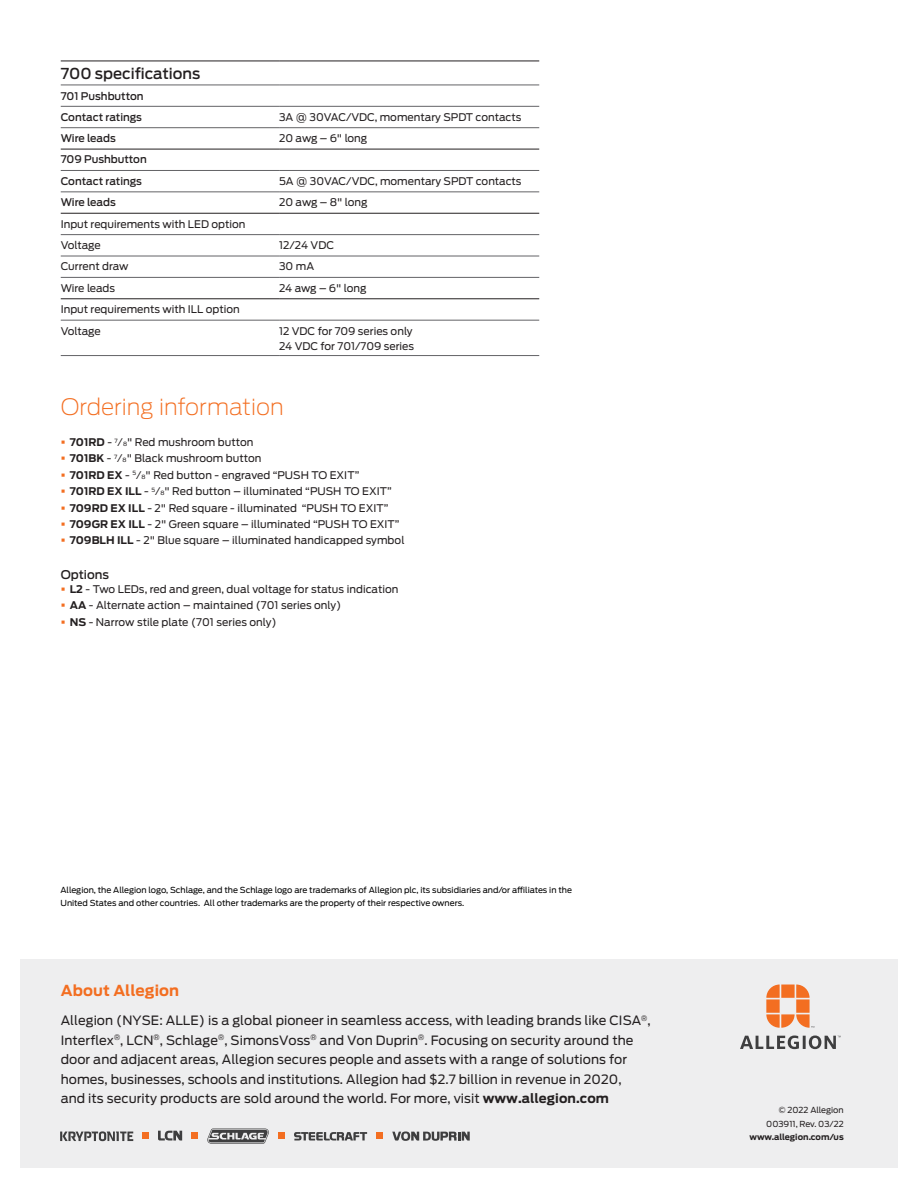
<style>
.page{position:relative;width:918px;height:1188px;background:#fff}
.page>*{position:absolute;margin:0;border:0;box-sizing:border-box;transform-origin:0 0}
.Section_subhead_15_1{font:200 22.5px "Antenna";color:#f36e21}
.Chart_Subhead_10_12{font:500 15px "Antenna";color:#231f20}
.t1{font:700 15px "Antenna";letter-spacing:.01em;color:#f36e21}
.t2{font:12.75px/19.5px "Antenna";letter-spacing:.005em;color:#231f20}
.Options_Subhead_7_10{font:500 12px "Antenna";color:#231f20}
.Chart_text_7_10pt{font:10.5px "Antenna";color:#231f20}
.Chart_Subhead_7_10pt{font:500 10.5px "Antenna";letter-spacing:-.005em;color:#231f20}
.Legal_5_5_9pt{font:8.25px/13.5px "Antenna";color:#000}
.Back_cover_informati{font:8.25px "Antenna";color:#231f20}
.Back_cover_informati-2{font:700 8.25px "Antenna";color:#231f20}
.s1{color:#f36e21}
.s2{font-weight:700}
.s3{font-size:5.7px}
</style>
<div class="page">
<div style="left:20px;top:959px;width:878px;height:209px;background:#eeeeef"></div>
<svg style="left:158px;top:1131px;width:24px;height:9px"></svg>
<div style="left:142px;top:1133px;width:7px;height:6px;background:#f36e21"></div>
<svg style="left:192px;top:1133px;width:6px;height:6px"></svg>
<svg style="left:392px;top:1131px;width:78px;height:10px"></svg>
<svg style="left:207px;top:1129px;width:62px;height:15px"></svg>
<svg style="left:294px;top:1132px;width:73px;height:9px"></svg>
<div style="left:278px;top:1133px;width:7px;height:6px;background:#f36e21"></div>
<svg style="left:377px;top:1133px;width:6px;height:6px"></svg>
<svg style="left:60px;top:1131px;width:73px;height:10px"></svg>
<svg style="left:766px;top:985px;width:48px;height:43px"></svg>
<svg style="left:740px;top:1036px;width:101px;height:13px"></svg>
<hr style="left:61px;top:61px;width:218px;height:1px;background:#231f20">
<hr style="left:279px;top:61px;width:260px;height:1px;background:#231f20">
<hr style="left:61px;top:149px;width:218px;height:1px;background:#231f20">
<hr style="left:279px;top:149px;width:260px;height:1px;background:#231f20">
<hr style="left:61px;top:213px;width:218px;height:1px;background:#231f20">
<hr style="left:279px;top:213px;width:260px;height:1px;background:#231f20">
<hr style="left:61px;top:299px;width:218px;height:1px;background:#231f20">
<hr style="left:279px;top:299px;width:260px;height:1px;background:#231f20">
<hr style="left:61px;top:85px;width:218px;height:1px;background:#636366">
<hr style="left:279px;top:85px;width:260px;height:1px;background:#636366">
<hr style="left:61px;top:106px;width:218px;height:1px;background:#636366">
<hr style="left:279px;top:106px;width:260px;height:1px;background:#636366">
<hr style="left:61px;top:127px;width:218px;height:1px;background:#636366">
<hr style="left:279px;top:127px;width:260px;height:1px;background:#636366">
<hr style="left:61px;top:170px;width:218px;height:1px;background:#636366">
<hr style="left:279px;top:170px;width:260px;height:1px;background:#636366">
<hr style="left:61px;top:192px;width:218px;height:1px;background:#636366">
<hr style="left:279px;top:192px;width:260px;height:1px;background:#636366">
<hr style="left:61px;top:234px;width:218px;height:1px;background:#636366">
<hr style="left:279px;top:234px;width:260px;height:1px;background:#636366">
<hr style="left:61px;top:256px;width:218px;height:1px;background:#636366">
<hr style="left:279px;top:256px;width:260px;height:1px;background:#636366">
<hr style="left:61px;top:277px;width:218px;height:1px;background:#636366">
<hr style="left:279px;top:277px;width:260px;height:1px;background:#636366">
<hr style="left:61px;top:320px;width:218px;height:1px;background:#636366">
<hr style="left:279px;top:320px;width:260px;height:1px;background:#636366">
<hr style="left:61px;top:355px;width:218px;height:1px;background:#636366">
<hr style="left:279px;top:355px;width:260px;height:1px;background:#636366">
<p class="Chart_Subhead_10_12" style="left:61px;top:63px;width:141px">700 specifications</p>
<p class="Chart_Subhead_7_10pt" style="left:61px;top:89px;width:84px">701 Pushbutton</p>
<p class="Chart_Subhead_7_10pt" style="left:61px;top:110px;width:83px">Contact ratings</p>
<p class="Chart_text_7_10pt" style="left:279px;top:110px;width:244px">3A @ 30VAC/VDC, momentary SPDT contacts</p>
<p class="Chart_Subhead_7_10pt" style="left:61px;top:131px;width:57px">Wire leads</p>
<p class="Chart_text_7_10pt" style="left:279px;top:131px;width:90px">20 awg – 6" long</p>
<p class="Chart_Subhead_7_10pt" style="left:61px;top:153px;width:88px">709 Pushbutton</p>
<p class="Chart_Subhead_7_10pt" style="left:61px;top:174px;width:83px">Contact ratings</p>
<p class="Chart_text_7_10pt" style="left:279px;top:174px;width:244px">5A @ 30VAC/VDC, momentary SPDT contacts</p>
<p class="Chart_Subhead_7_10pt" style="left:61px;top:195px;width:57px">Wire leads</p>
<p class="Chart_text_7_10pt" style="left:279px;top:195px;width:90px">20 awg – 8" long</p>
<p class="Chart_text_7_10pt" style="left:61px;top:217px;width:186px">Input requirements with LED option</p>
<p class="Chart_text_7_10pt" style="left:61px;top:238px;width:41px">Voltage</p>
<p class="Chart_text_7_10pt" style="left:279px;top:238px;width:56px">12/24 VDC</p>
<p class="Chart_text_7_10pt" style="left:61px;top:260px;width:69px">Current draw</p>
<p class="Chart_text_7_10pt" style="left:279px;top:260px;width:37px">30 mA</p>
<p class="Chart_text_7_10pt" style="left:61px;top:281px;width:56px">Wire leads</p>
<p class="Chart_text_7_10pt" style="left:279px;top:281px;width:89px">24 awg – 6" long</p>
<p class="Chart_text_7_10pt" style="left:61px;top:302px;width:181px">Input requirements with ILL option</p>
<p class="Chart_text_7_10pt" style="left:61px;top:324px;width:41px">Voltage</p>
<p class="Chart_text_7_10pt" style="left:279px;top:324px;width:135px">12 VDC for 709 series only</p>
<p class="Chart_text_7_10pt" style="left:279px;top:339px;width:137px">24 VDC for 701/709 series</p>
<p class="Section_subhead_15_1" style="left:61px;top:393px;width:224px">Ordering information</p>
<p class="Chart_text_7_10pt" style="left:61px;top:435px;width:194px"><span class="s1">▪</span> <span class="s2">701RD</span> - <sup>7</sup>⁄<span class="s3">8</span>" Red mushroom button</p>
<p class="Chart_text_7_10pt" style="left:61px;top:451px;width:202px"><span class="s1">▪</span> <span class="s2">701BK</span> - <sup>7</sup>⁄<span class="s3">8</span>" Black mushroom button</p>
<p class="Chart_text_7_10pt" style="left:61px;top:468px;width:300px"><span class="s1">▪</span> <span class="s2">701RD EX</span> - <sup>5</sup>⁄<span class="s3">8</span>" Red button - engraved “PUSH TO EXIT”</p>
<p class="Chart_text_7_10pt" style="left:61px;top:484px;width:333px"><span class="s1">▪</span> <span class="s2">701RD EX ILL</span> - <sup>5</sup>⁄<span class="s3">8</span>" Red button – illuminated “PUSH TO EXIT”</p>
<p class="Chart_text_7_10pt" style="left:61px;top:501px;width:329px"><span class="s1">▪</span> <span class="s2">709RD EX ILL</span> - 2" Red square - illuminated “PUSH TO EXIT”</p>
<p class="Chart_text_7_10pt" style="left:61px;top:517px;width:340px"><span class="s1">▪</span> <span class="s2">709GR EX ILL</span> - 2" Green square – illuminated “PUSH TO EXIT”</p>
<p class="Chart_text_7_10pt" style="left:61px;top:534px;width:345px"><span class="s1">▪</span> <span class="s2">709BLH ILL</span> - 2" Blue square – illuminated handicapped symbol</p>
<p class="Options_Subhead_7_10" style="left:61px;top:566px;width:50px">Options</p>
<p class="Chart_text_7_10pt" style="left:61px;top:582px;width:339px"><span class="s1">▪</span> <span class="s2">L2</span> - Two LEDs, red and green, dual voltage for status indication</p>
<p class="Chart_text_7_10pt" style="left:61px;top:599px;width:282px"><span class="s1">▪</span> <span class="s2">AA</span> - Alternate action – maintained (701 series only)</p>
<p class="Chart_text_7_10pt" style="left:61px;top:615px;width:217px"><span class="s1">▪</span> <span class="s2">NS</span> - Narrow stile plate (701 series only)</p>
<p class="Legal_5_5_9pt" style="left:61px;top:883px;width:513px">Allegion, the Allegion logo, Schlage, and the Schlage logo are trademarks of Allegion plc, its subsidiaries and/or affiliates in the<br>United States and other countries. All other trademarks are the property of their respective owners.</p>
<h2 class="t1" style="left:61px;top:981px;width:120px">About Allegion</h2>
<p class="t2" style="left:61px;top:1011px;width:591px">Allegion (NYSE: ALLE) is a global pioneer in seamless access, with leading brands like CISA<sup>®</sup>, Interflex<sup>®</sup>, LCN<sup>®</sup>, Schlage<sup>®</sup>, SimonsVoss<sup>®</sup> and Von Duprin<sup>®</sup>. Focusing on security around the door and adjacent areas, Allegion secures people and assets with a range of solutions for homes, businesses, schools and institutions. Allegion had $2.7 billion in revenue in 2020,<br>and its security products are sold around the world. For more, visit <span class="s2">www.allegion.com</span></p>
<p class="Back_cover_informati" style="left:779px;top:1105px;width:67px">© 2022 Allegion</p>
<p class="Back_cover_informati" style="left:766px;top:1118px;width:79px">003911, Rev. 03/22</p>
<p class="Back_cover_informati-2" style="left:749px;top:1132px;width:96px">www.allegion.com/us</p>
</div>
